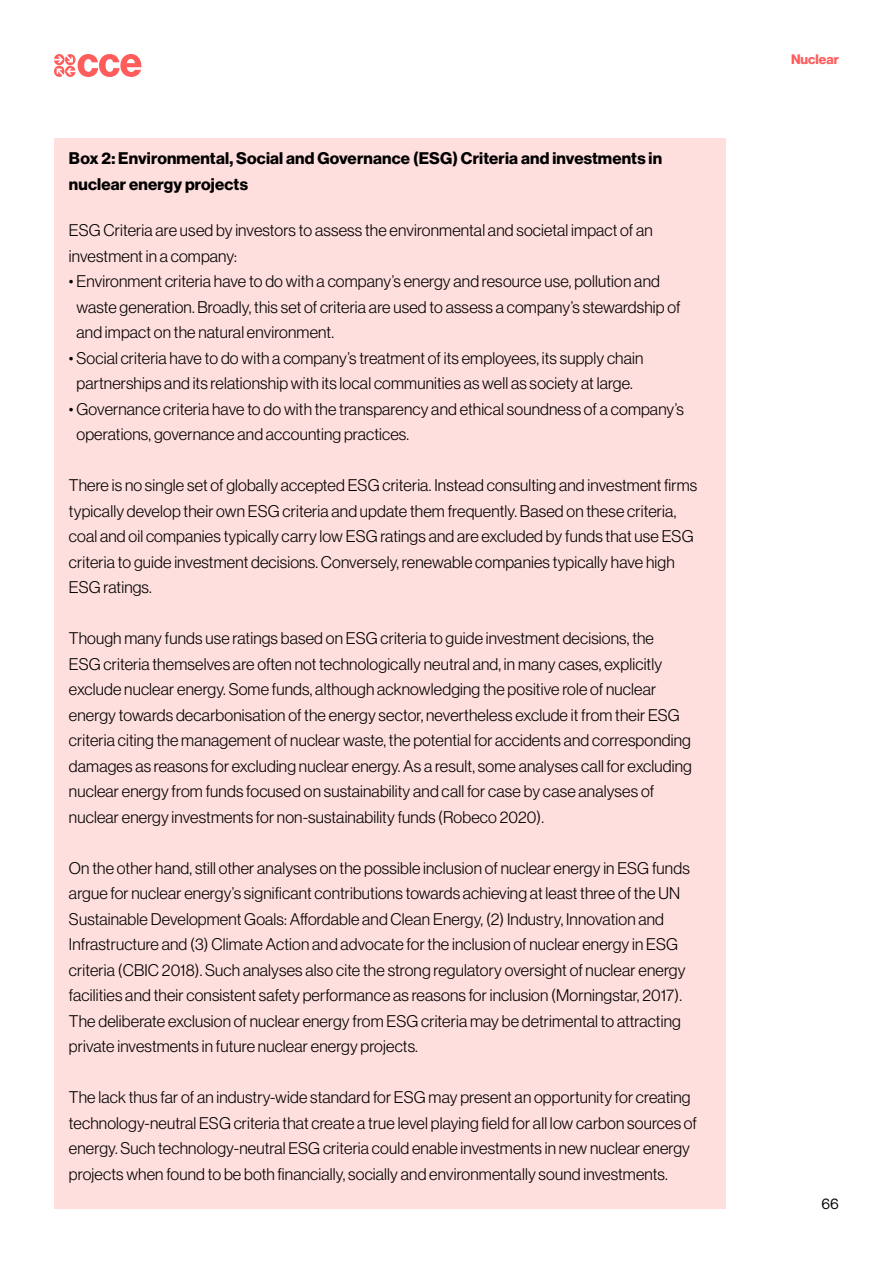
<style>
.page{position:relative;width:893px;height:1263px;background:#fff}
.page>*{position:absolute;margin:0;border:0;box-sizing:border-box;transform-origin:0 0}
.t1{font:16.5px/25.5px "N Haas Grotesk DS Pro 45 Lt";letter-spacing:.01em;color:#000}
.t2{font:16.5px/25.5px "N Haas Grotesk DS Pro 75 Bd";letter-spacing:.01em;color:#000}
.t3{font:15px "N Haas Grotesk DS Pro 55 Rg";color:#000}
.t4{font:13.5px "N Haas Grotesk DS Pro 75 Bd";color:#ff5c5c}
</style>
<div class="page">
<svg style="left:54px;top:54px;width:87px;height:23px"></svg>
<div style="left:54px;top:139px;width:672px;height:1070px;background:#ffdede"></div>
<p class="t2" style="left:69px;top:146px;width:595px">Box 2: Environmental, Social and Governance (ESG) Criteria and investments in nuclear energy projects</p>
<p class="t1" style="left:69px;top:218px;width:585px">ESG Criteria are used by investors to assess the environmental and societal impact of an investment in a company:</p>
<p class="t1" style="left:77px;top:269px;width:606px;text-indent:-8px">• Environment criteria have to do with a company’s energy and resource use, pollution and waste generation. Broadly, this set of criteria are used to assess a company’s stewardship of and impact on the natural environment.</p>
<p class="t1" style="left:69px;top:345px;width:576px;text-align:center">• Social criteria have to do with a company’s treatment of its employees, its supply chain partnerships and its relationship with its local communities as well as society at large.</p>
<p class="t1" style="left:77px;top:396px;width:609px;text-indent:-8px">• Governance criteria have to do with the transparency and ethical soundness of a company’s operations, governance and accounting practices.</p>
<p class="t1" style="left:69px;top:473px;width:630px">There is no single set of globally accepted ESG criteria. Instead consulting and investment firms typically develop their own ESG criteria and update them frequently. Based on these criteria, coal and oil companies typically carry low ESG ratings and are excluded by funds that use ESG criteria to guide investment decisions. Conversely, renewable companies typically have high ESG ratings.</p>
<p class="t1" style="left:69px;top:626px;width:624px">Though many funds use ratings based on ESG criteria to guide investment decisions, the<br>ESG criteria themselves are often not technologically neutral and, in many cases, explicitly exclude nuclear energy. Some funds, although acknowledging the positive role of nuclear energy towards decarbonisation of the energy sector, nevertheless exclude it from their ESG criteria citing the management of nuclear waste, the potential for accidents and corresponding damages as reasons for excluding nuclear energy. As a result, some analyses call for excluding nuclear energy from funds focused on sustainability and call for case by case analyses of nuclear energy investments for non-sustainability funds (Robeco 2020).</p>
<p class="t1" style="left:69px;top:855px;width:622px">On the other hand, still other analyses on the possible inclusion of nuclear energy in ESG funds argue for nuclear energy’s significant contributions towards achieving at least three of the UN Sustainable Development Goals: Affordable and Clean Energy, (2) Industry, Innovation and Infrastructure and (3) Climate Action and advocate for the inclusion of nuclear energy in ESG criteria (CBIC 2018). Such analyses also cite the strong regulatory oversight of nuclear energy facilities and their consistent safety performance as reasons for inclusion (Morningstar, 2017).<br>The deliberate exclusion of nuclear energy from ESG criteria may be detrimental to attracting private investments in future nuclear energy projects.</p>
<p class="t1" style="left:69px;top:1085px;width:630px">The lack thus far of an industry-wide standard for ESG may present an opportunity for creating technology-neutral ESG criteria that create a true level playing field for all low carbon sources of energy. Such technology-neutral ESG criteria could enable investments in new nuclear energy projects when found to be both financially, socially and environmentally sound investments.</p>
<p class="t4" style="left:791px;top:52px;width:49px">Nuclear</p>
<p class="t3" style="left:821px;top:1195px;width:19px">66</p>
</div>
